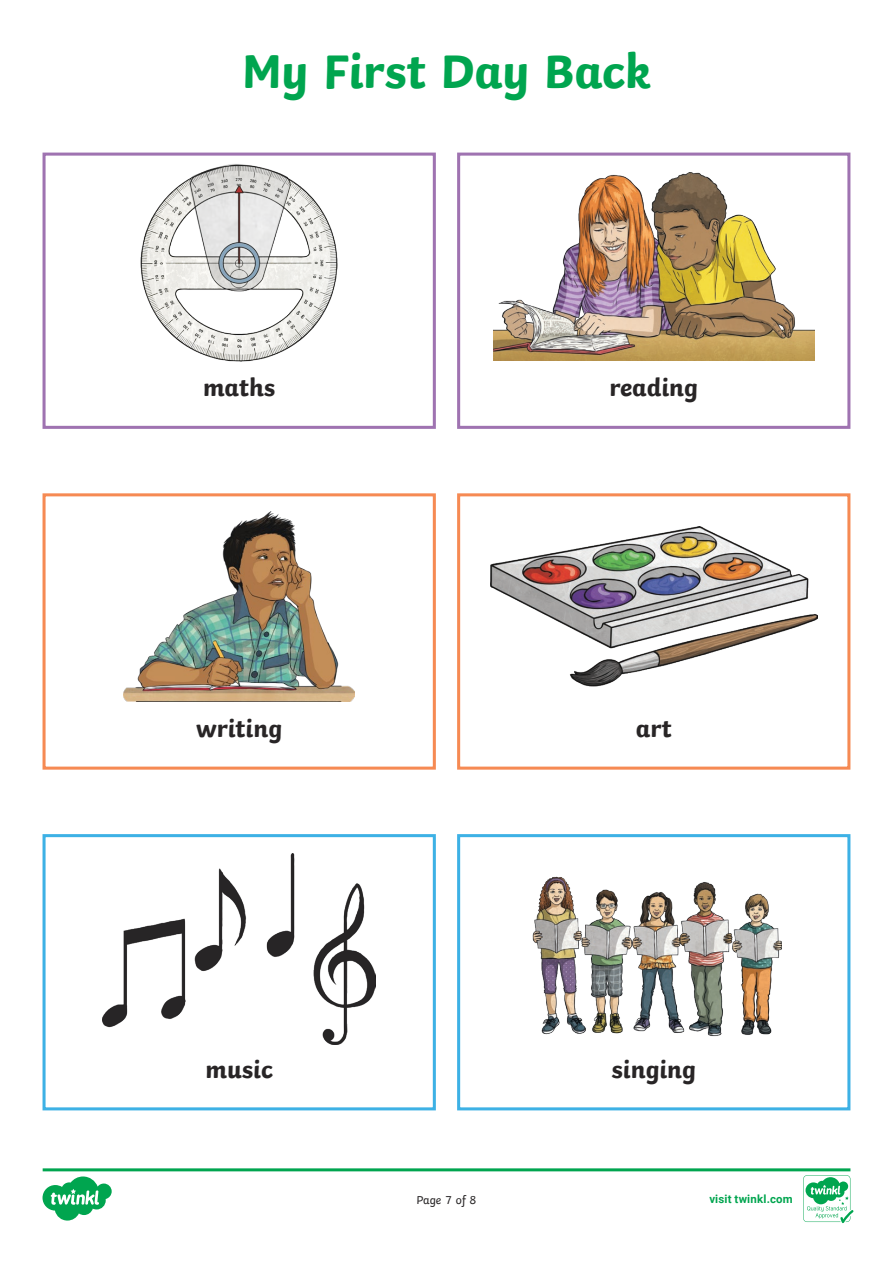
<style>
.page{position:relative;width:893px;height:1263px;background:#fff}
.page>*{position:absolute;margin:0;border:0;box-sizing:border-box;transform-origin:0 0}
.Heading_1{font:700 49.5px "Twinkl";letter-spacing:-.01em;color:#00a54f}
.Heading_2{font:700 25.5px "Twinkl";color:#282526}
.t1{font:12px "Twinkl";letter-spacing:-.005em;color:#282526}
.t2{font:700 11.4px "Roboto";letter-spacing:.02em;color:#00a54f}
</style>
<div class="page">
<div style="left:43px;top:153px;width:393px;height:276px;border:3px solid #9f73b1"></div>
<div style="left:457px;top:153px;width:393px;height:276px;border:3px solid #9f73b1"></div>
<div style="left:43px;top:493px;width:393px;height:277px;border:3px solid #f68a53"></div>
<div style="left:457px;top:493px;width:393px;height:277px;border:3px solid #f68a53"></div>
<div style="left:43px;top:834px;width:393px;height:276px;border:3px solid #3db1e5"></div>
<div style="left:457px;top:834px;width:393px;height:276px;border:3px solid #3db1e5"></div>
<img style="left:140px;top:164px;width:198px;height:198px">
<img style="left:493px;top:172px;width:321px;height:188px">
<img style="left:124px;top:512px;width:231px;height:190px">
<img style="left:491px;top:526px;width:327px;height:161px">
<img style="left:103px;top:854px;width:272px;height:190px">
<img style="left:532px;top:876px;width:249px;height:161px">
<svg style="left:43px;top:1168px;width:810px;height:55px"></svg>
<p class="Heading_1" style="left:242px;top:31px;width:411px">My First Day Back</p>
<p class="Heading_2" style="left:203px;top:366px;width:74px">maths</p>
<p class="Heading_2" style="left:609px;top:366px;width:90px">reading</p>
<p class="Heading_2" style="left:196px;top:707px;width:88px">writing</p>
<p class="Heading_2" style="left:636px;top:707px;width:37px">art</p>
<p class="Heading_2" style="left:205px;top:1048px;width:69px">music</p>
<p class="Heading_2" style="left:611px;top:1048px;width:86px">singing</p>
<p class="t1" style="left:416px;top:1191px;width:62px">Page 7 of 8</p>
<p class="t2" style="left:709px;top:1191px;width:85px">visit twinkl.com</p>
</div>
